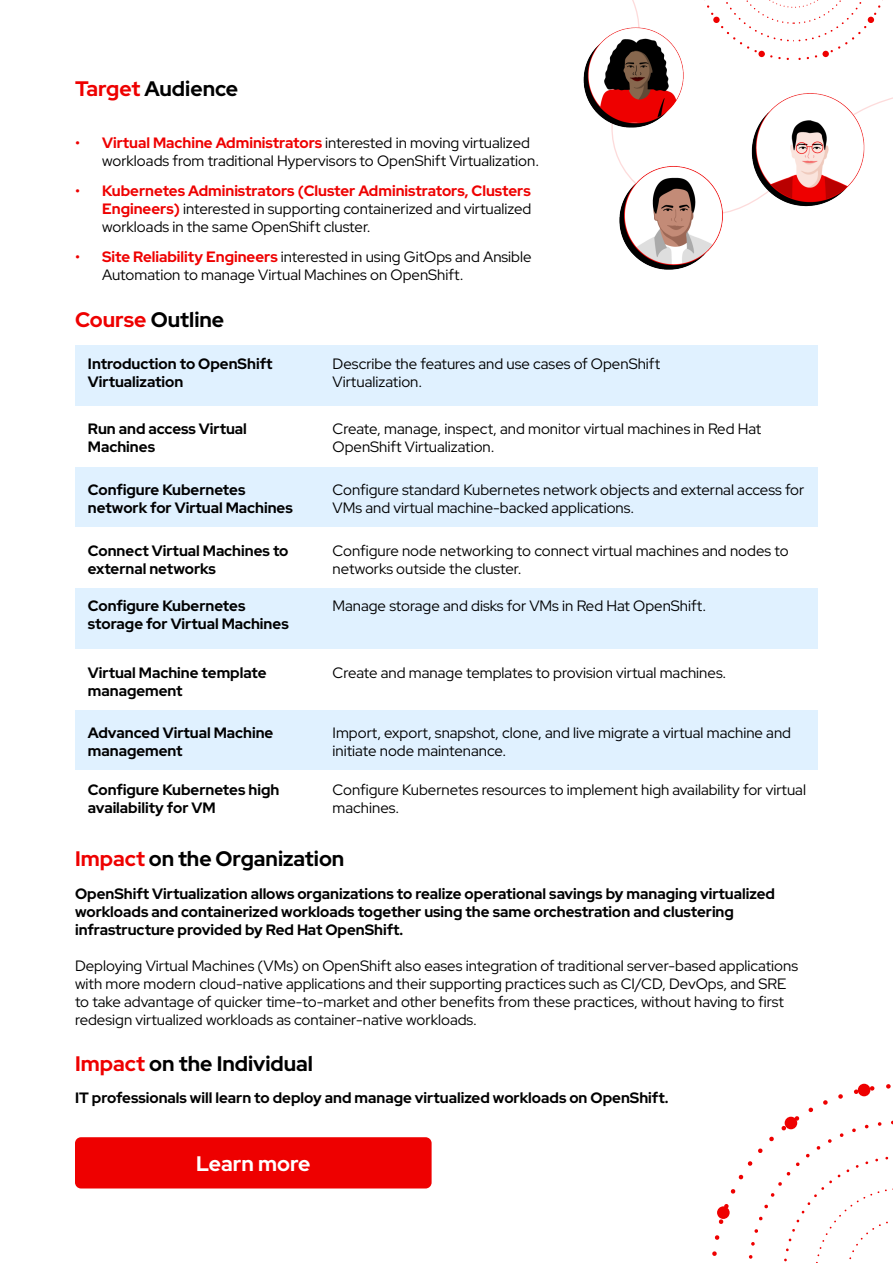
<style>
.page{position:relative;width:893px;height:1263px;background:#fff}
.page>*{position:absolute;margin:0;border:0;box-sizing:border-box;transform-origin:0 0}
.Body{font:700 21px "Red Hat Display";color:#000}
.Body-2{font:700 21px "Red Hat Display";color:#fff}
.Body-3{font:15px/18px "Red Hat Display";color:#000}
.Body-4{font:700 15px/18px "Red Hat Display";color:#000}
.s1{color:#e00}
.s2{font-weight:500;color:#e00}
.s3{font-weight:700;color:#e00}
</style>
<div class="page">
<div style="left:75px;top:345px;width:743px;height:61px;background:#e0f1ff"></div>
<div style="left:75px;top:588px;width:743px;height:61px;background:#e0f1ff"></div>
<div style="left:75px;top:467px;width:743px;height:60px;background:#e0f1ff"></div>
<div style="left:75px;top:710px;width:743px;height:60px;background:#e0f1ff"></div>
<svg style="left:611px;top:0;width:282px;height:213px"></svg>
<img style="left:749px;top:88px;width:120px;height:123px">
<img style="left:618px;top:162px;width:108px;height:108px">
<img style="left:583px;top:23px;width:104px;height:107px">
<svg style="left:712px;top:1083px;width:181px;height:180px"></svg>
<div style="left:717px;top:1206px;width:13px;height:13px;background:#e00;border-radius:50%"></div>
<div style="left:785px;top:1117px;width:12px;height:12px;background:#e00;border-radius:50%"></div>
<div style="left:858px;top:1084px;width:12px;height:12px;background:#e00;border-radius:50%"></div>
<div style="left:75px;top:1137px;width:357px;height:51px;background:#e00;border-radius:6px"></div>
<p class="Body" style="left:75px;top:75px;width:165px"><span class="s1">Target</span> Audience</p>
<p class="Body-3" style="left:102px;top:133px;width:438px;text-indent:-27px"><span class="s2">•</span> <span class="s3">Virtual Machine Administrators</span> interested in moving virtualized workloads from traditional Hypervisors to OpenShift Virtualization.</p>
<p class="Body-3" style="left:102px;top:181px;width:431px;text-align:justify;text-indent:-27px"><span class="s2">•</span> <span class="s3">Kubernetes Administrators (Cluster Administrators, Clusters Engineers)</span> interested in supporting containerized and virtualized workloads in the same OpenShift cluster.</p>
<p class="Body-3" style="left:102px;top:247px;width:431px;text-indent:-27px"><span class="s2">•</span> <span class="s3">Site Reliability Engineers</span> interested in using GitOps and Ansible<br>Automation to manage Virtual Machines on OpenShift.</p>
<p class="Body" style="left:75px;top:306px;width:151px"><span class="s1">Course</span> Outline</p>
<p class="Body-4" style="left:88px;top:355px;width:186px">Introduction to OpenShift<br>Virtualization</p>
<p class="Body-3" style="left:333px;top:355px;width:329px">Describe the features and use cases of OpenShift<br>Virtualization.</p>
<p class="Body-4" style="left:88px;top:419px;width:160px">Run and access Virtual<br>Machines</p>
<p class="Body-3" style="left:333px;top:419px;width:430px">Create, manage, inspect, and monitor virtual machines in Red Hat<br>OpenShift Virtualization.</p>
<p class="Body-4" style="left:88px;top:480px;width:206px">Configure Kubernetes network for Virtual Machines</p>
<p class="Body-3" style="left:333px;top:480px;width:473px">Configure standard Kubernetes network objects and external access for<br>VMs and virtual machine-backed applications.</p>
<p class="Body-4" style="left:88px;top:542px;width:202px">Connect Virtual Machines to external networks</p>
<p class="Body-3" style="left:333px;top:542px;width:458px">Configure node networking to connect virtual machines and nodes to networks outside the cluster.</p>
<p class="Body-4" style="left:88px;top:596px;width:202px">Configure Kubernetes storage for Virtual Machines</p>
<p class="Body-3" style="left:333px;top:596px;width:375px">Manage storage and disks for VMs in Red Hat OpenShift.</p>
<p class="Body-4" style="left:88px;top:663px;width:180px">Virtual Machine template management</p>
<p class="Body-3" style="left:333px;top:663px;width:395px">Create and manage templates to provision virtual machines.</p>
<p class="Body-4" style="left:88px;top:724px;width:187px">Advanced Virtual Machine management</p>
<p class="Body-3" style="left:333px;top:724px;width:460px">Import, export, snapshot, clone, and live migrate a virtual machine and initiate node maintenance.</p>
<p class="Body-4" style="left:88px;top:781px;width:193px">Configure Kubernetes high availability for VM</p>
<p class="Body-3" style="left:333px;top:781px;width:475px">Configure Kubernetes resources to implement high availability for virtual machines.</p>
<p class="Body" style="left:75px;top:845px;width:271px"><span class="s1">Impact</span> on the Organization</p>
<p class="Body-4" style="left:75px;top:884px;width:701px">OpenShift Virtualization allows organizations to realize operational savings by managing virtualized workloads and containerized workloads together using the same orchestration and clustering infrastructure provided by Red Hat OpenShift.</p>
<p class="Body-3" style="left:75px;top:956px;width:725px">Deploying Virtual Machines (VMs) on OpenShift also eases integration of traditional server-based applications with more modern cloud-native applications and their supporting practices such as CI/CD, DevOps, and SRE to take advantage of quicker time-to-market and other benefits from these practices, without having to first redesign virtualized workloads as container-native workloads.</p>
<p class="Body" style="left:75px;top:1049px;width:240px"><span class="s1">Impact</span> on the Individual</p>
<p class="Body-4" style="left:75px;top:1088px;width:595px">IT professionals will learn to deploy and manage virtualized workloads on OpenShift.</p>
<p class="Body-2" style="left:196px;top:1150px;width:116px">Learn more</p>
</div>
